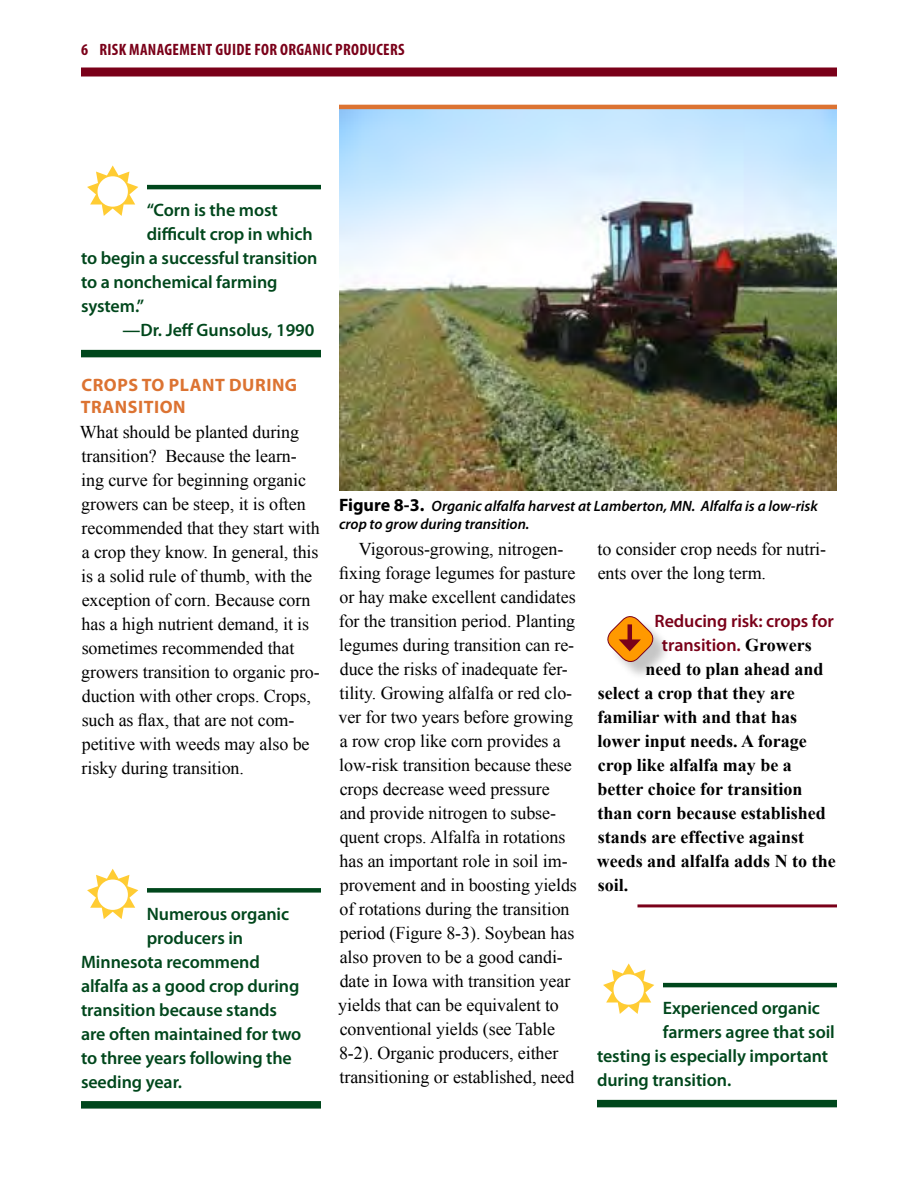
<style>
.page{position:relative;width:918px;height:1188px;background:#fff}
.page>*{position:absolute;margin:0;border:0;box-sizing:border-box;transform-origin:0 0}
.t1{font:18px/24px "Times New Roman";letter-spacing:-.005em;color:#000}
.t2{font:600 18px "Myriad Pro";letter-spacing:-.005em;color:#00471c}
.t3{font:700 18px/24px "Times New Roman";color:#000}
.t4{font:600 18px/24px "Myriad Pro";letter-spacing:-.005em;color:#7a0019}
.t5{font:700 18px/21.6px "Myriad Pro";letter-spacing:.03em;color:#dc7332}
.t6{font:700 condensed 16.5px "Myriad Pro";letter-spacing:.02em;color:#7a0019}
.t7{font:italic 600 15px/18px "Myriad Pro";color:#000}
.s1{font-weight:700;font-style:normal;font-size:18px}
.s2{font-family:"Times New Roman";font-weight:700;color:#000}
</style>
<div class="page">
<div style="left:81px;top:68px;width:756px;height:8px;background:#7a0019"></div>
<hr style="left:638px;top:904px;width:199px;height:3px;background:#7a0019">
<hr style="left:147px;top:185px;width:174px;height:4px;background:#00471c">
<div style="left:81px;top:350px;width:240px;height:7px;background:#00471c"></div>
<div style="left:147px;top:888px;width:174px;height:5px;background:#00471c"></div>
<div style="left:81px;top:1101px;width:240px;height:8px;background:#00471c"></div>
<img style="left:339px;top:109px;width:498px;height:381px">
<div style="left:610px;top:619px;width:62px;height:61px;background:#000;opacity:.23"></div>
<svg style="left:607px;top:616px;width:50px;height:50px"></svg>
<hr style="left:663px;top:983px;width:174px;height:4px;background:#00471c">
<div style="left:597px;top:1100px;width:240px;height:7px;background:#00471c"></div>
<hr style="left:339px;top:105px;width:498px;height:4px;background:#dc7332">
<p class="t6" style="left:81px;top:39px;width:325px">6 RISK MANAGEMENT GUIDE FOR ORGANIC PRODUCERS</p>
<p class="t2" style="left:147px;top:199px;width:132px">“Corn is the most</p>
<p class="t2" style="left:147px;top:223px;width:167px">difficult crop in which</p>
<p class="t2" style="left:81px;top:247px;width:238px">to begin a successful transition</p>
<p class="t2" style="left:81px;top:271px;width:198px">to a nonchemical farming</p>
<p class="t2" style="left:81px;top:295px;width:65px">system.”</p>
<p class="t2" style="left:123px;top:319px;width:193px">—Dr. Jeff Gunsolus, 1990</p>
<p class="t5" style="left:81px;top:374px;width:218px">CROPS TO PLANT DURING<br>TRANSITION</p>
<p class="t1" style="left:80px;top:420px;width:242px">What should be planted during transition? Because the learn&shy;ing curve for beginning organic growers can be steep, it is often recommended that they start with a crop they know. In general, this is a solid rule of thumb, with the exception of corn. Because corn has a high nutrient demand, it is sometimes recommended that growers transition to organic pro&shy;duction with other crops. Crops, such as flax, that are not com&shy;petitive with weeds may also be risky during transition.</p>
<p class="t2" style="left:147px;top:902px;width:144px">Numerous organic</p>
<p class="t2" style="left:147px;top:926px;width:98px">producers in</p>
<p class="t2" style="left:81px;top:950px;width:180px">Minnesota recommend</p>
<p class="t2" style="left:81px;top:974px;width:220px">alfalfa as a good crop during</p>
<p class="t2" style="left:81px;top:998px;width:198px">transition because stands</p>
<p class="t2" style="left:81px;top:1022px;width:222px">are often maintained for two</p>
<p class="t2" style="left:81px;top:1046px;width:212px">to three years following the</p>
<p class="t2" style="left:81px;top:1070px;width:103px">seeding year.</p>
<p class="t7" style="left:339px;top:496px;width:481px"><span class="s1">FIGURE 8-3.</span> Organic alfalfa harvest at Lamberton, MN. Alfalfa is a low-risk crop to grow during transition.</p>
<p class="t1" style="left:338px;top:537px;width:240px;text-indent:21px">Vigorous-growing, nitrogen&shy;fixing forage legumes for pasture or hay make excellent candidates for the transition period. Planting legumes during transition can re&shy;duce the risks of inadequate fer&shy;tility. Growing alfalfa or red clo&shy;ver for two years before growing a row crop like corn provides a low-risk transition because these crops decrease weed pressure and provide nitrogen to subse&shy;quent crops. Alfalfa in rotations has an important role in soil im&shy;provement and in boosting yields of rotations during the transition period (Figure 8-3). Soybean has also proven to be a good candi&shy;date in Iowa with transition year yields that can be equivalent to conventional yields (see Table<br>8-2). Organic producers, either transitioning or established, need</p>
<p class="t1" style="left:598px;top:537px;width:230px">to consider crop needs for nutri&shy;ents over the long term.</p>
<p class="t4" style="left:662px;top:608px;width:173px;text-indent:-7px">Reducing risk: crops for transition. <span class="s2">Growers</span></p>
<p class="t3" style="left:597px;top:656px;width:241px;text-indent:49px">need to plan ahead and select a crop that they are familiar with and that has lower input needs. A forage crop like alfalfa may be a better choice for transition than corn because established stands are effective against weeds and alfalfa adds N to the soil.</p>
<p class="t2" style="left:663px;top:997px;width:159px">Experienced organic</p>
<p class="t2" style="left:663px;top:1021px;width:174px">farmers agree that soil</p>
<p class="t2" style="left:597px;top:1045px;width:233px">testing is especially important</p>
<p class="t2" style="left:597px;top:1069px;width:136px">during transition.</p>
</div>
